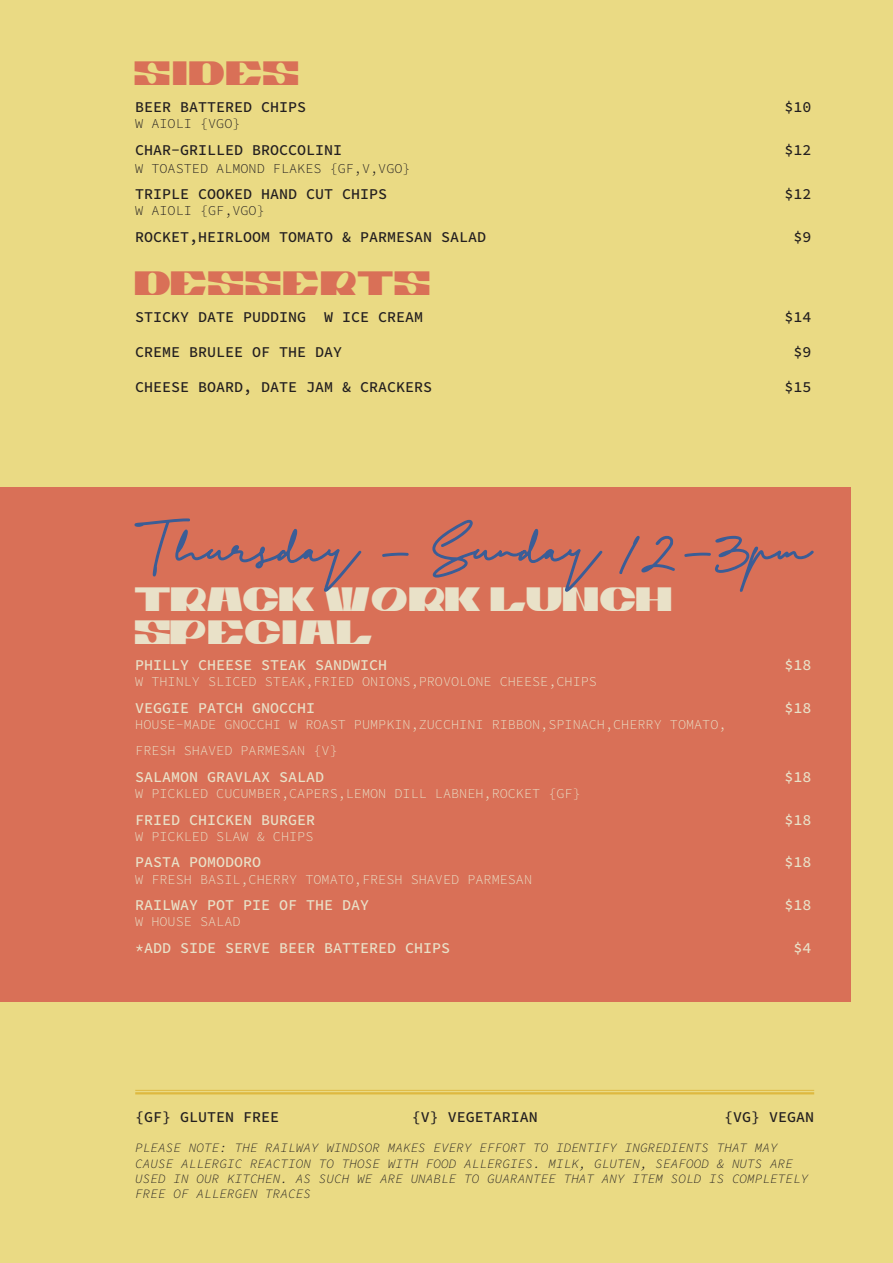
<style>
.page{position:relative;width:893px;height:1263px;background:#eada84}
.page>*{position:absolute;margin:0;border:0;box-sizing:border-box;transform-origin:0 0}
.t1{font:27px/32.4px "CHONKODISPLAY";color:#e9e1c8}
.t2{font:27px "CHONKODISPLAY";color:#d97057}
.t3{font:15px "Source Code Variable";color:#231f20}
.t4{font:15px "Source Code Variable";color:#e9e1c8}
.t5{font:13.5px/26.5px "Source Code Variable";color:#e9e1c8}
.t6{font:13.5px "Source Code Variable";color:#231f20}
.t7{font:italic 12.75px/15.3px "Source Code Variable";color:#231f20}
</style>
<div class="page">
<hr style="left:135px;top:1092px;width:679px;height:2px;background:#deb940">
<hr style="left:135px;top:1090px;width:679px;height:1px;background:#deb940">
<div style="left:0;top:487px;width:850px;height:515px;background:#d97057"></div>
<svg style="left:134px;top:518px;width:680px;height:74px"></svg>
<h1 class="t2" style="left:135px;top:52px;width:167px">SIDES</h1>
<p class="t3" style="left:135px;top:96px;width:173px">BEER BATTERED CHIPS</p>
<p class="t3" style="left:784px;top:96px;width:28px">$10</p>
<p class="t6" style="left:135px;top:114px;width:107px">W AIOLI {VGO}</p>
<p class="t3" style="left:135px;top:139px;width:209px">CHAR-GRILLED BROCCOLINI</p>
<p class="t3" style="left:784px;top:139px;width:28px">$12</p>
<p class="t6" style="left:135px;top:158px;width:277px">W TOASTED ALMOND FLAKES {GF,V,VGO}</p>
<p class="t3" style="left:135px;top:183px;width:254px">TRIPLE COOKED HAND CUT CHIPS</p>
<p class="t3" style="left:784px;top:183px;width:28px">$12</p>
<p class="t6" style="left:135px;top:201px;width:131px">W AIOLI {GF,VGO}</p>
<p class="t3" style="left:135px;top:226px;width:353px">ROCKET,HEIRLOOM TOMATO &amp; PARMESAN SALAD</p>
<p class="t3" style="left:793px;top:226px;width:19px">$9</p>
<h1 class="t2" style="left:135px;top:262px;width:299px">DESSERTS</h1>
<p class="t3" style="left:135px;top:306px;width:290px">STICKY DATE PUDDING W ICE CREAM</p>
<p class="t3" style="left:784px;top:306px;width:28px">$14</p>
<p class="t3" style="left:135px;top:341px;width:209px">CREME BRULEE OF THE DAY</p>
<p class="t3" style="left:793px;top:341px;width:19px">$9</p>
<p class="t3" style="left:135px;top:376px;width:299px">CHEESE BOARD, DATE JAM &amp; CRACKERS</p>
<p class="t3" style="left:784px;top:376px;width:28px">$15</p>
<h1 class="t1" style="left:135px;top:581px;width:539px">TRACK WORK LUNCH<br>SPECIAL</h1>
<p class="t4" style="left:135px;top:654px;width:254px">PHILLY CHEESE STEAK SANDWICH</p>
<p class="t4" style="left:784px;top:654px;width:28px">$18</p>
<p class="t5" style="left:135px;top:669px;width:463px">W THINLY SLICED STEAK,FRIED ONIONS,PROVOLONE CHEESE,CHIPS</p>
<p class="t4" style="left:135px;top:697px;width:182px">VEGGIE PATCH GNOCCHI</p>
<p class="t4" style="left:784px;top:697px;width:28px">$18</p>
<p class="t5" style="left:135px;top:711px;width:593px">HOUSE-MADE GNOCCHI W ROAST PUMPKIN,ZUCCHINI RIBBON,SPINACH,CHERRY TOMATO,<br>FRESH SHAVED PARMESAN {V}</p>
<p class="t4" style="left:135px;top:766px;width:191px">SALAMON GRAVLAX SALAD</p>
<p class="t4" style="left:784px;top:766px;width:28px">$18</p>
<p class="t5" style="left:135px;top:781px;width:447px">W PICKLED CUCUMBER,CAPERS,LEMON DILL LABNEH,ROCKET {GF}</p>
<p class="t4" style="left:135px;top:809px;width:182px">FRIED CHICKEN BURGER</p>
<p class="t4" style="left:784px;top:809px;width:28px">$18</p>
<p class="t5" style="left:135px;top:823px;width:180px">W PICKLED SLAW &amp; CHIPS</p>
<p class="t4" style="left:135px;top:851px;width:127px">PASTA POMODORO</p>
<p class="t4" style="left:784px;top:851px;width:28px">$18</p>
<p class="t5" style="left:135px;top:866px;width:398px">W FRESH BASIL,CHERRY TOMATO,FRESH SHAVED PARMESAN</p>
<p class="t4" style="left:135px;top:894px;width:236px">RAILWAY POT PIE OF THE DAY</p>
<p class="t4" style="left:784px;top:894px;width:28px">$18</p>
<p class="t5" style="left:135px;top:909px;width:107px">W HOUSE SALAD</p>
<p class="t4" style="left:135px;top:937px;width:317px">*ADD SIDE SERVE BEER BATTERED CHIPS</p>
<p class="t4" style="left:793px;top:937px;width:19px">$4</p>
<p class="t3" style="left:135px;top:1106px;width:146px">{GF} GLUTEN FREE</p>
<p class="t3" style="left:412px;top:1106px;width:127px">{V} VEGETARIAN</p>
<p class="t3" style="left:724px;top:1106px;width:91px">{VG} VEGAN</p>
<p class="t7" style="left:135px;top:1141px;width:675px">PLEASE NOTE: THE RAILWAY WINDSOR MAKES EVERY EFFORT TO IDENTIFY INGREDIENTS THAT MAY CAUSE ALLERGIC REACTION TO THOSE WITH FOOD ALLERGIES. MILK, GLUTEN, SEAFOOD &amp; NUTS ARE USED IN OUR KITCHEN. AS SUCH WE ARE UNABLE TO GUARANTEE THAT ANY ITEM SOLD IS COMPLETELY FREE OF ALLERGEN TRACES</p>
</div>
